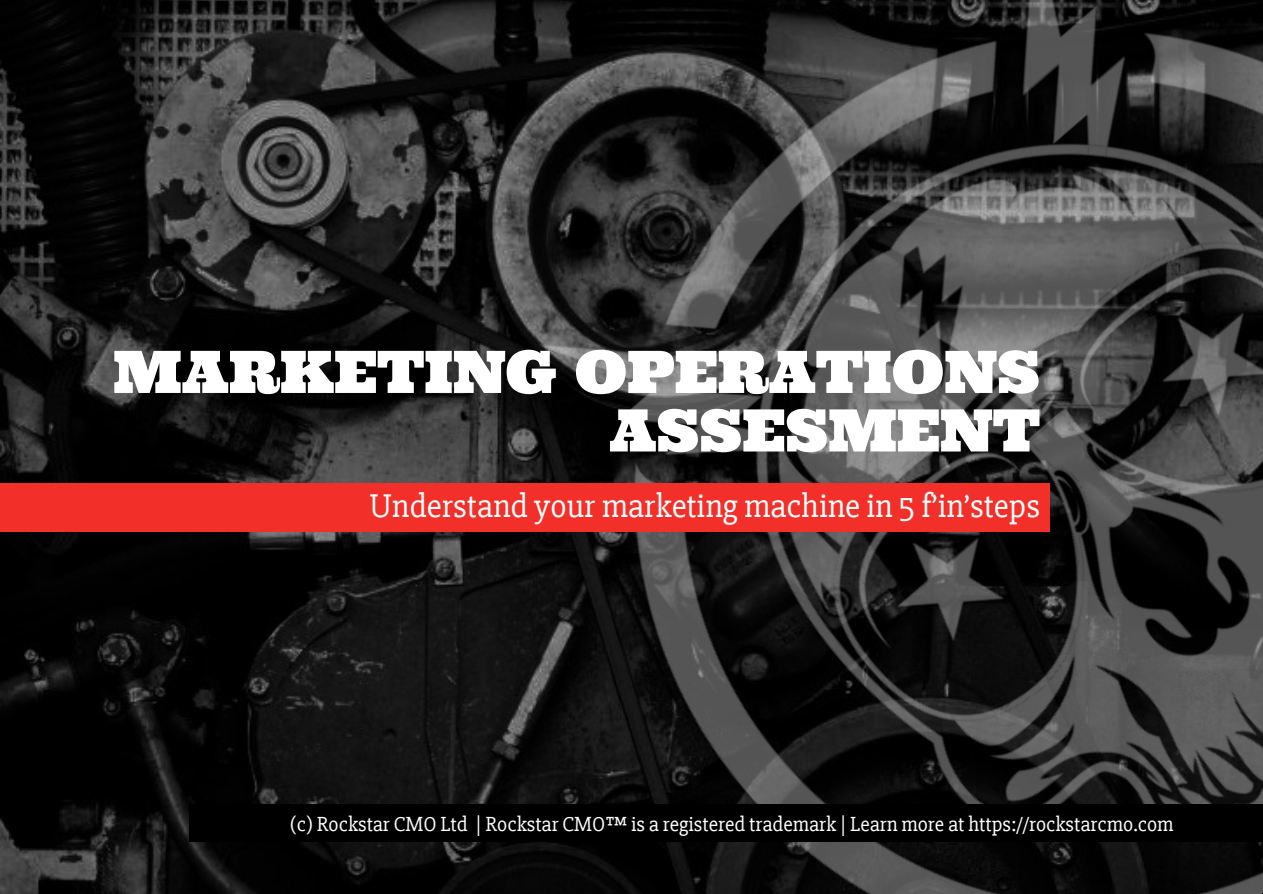
<style>
.page{position:relative;width:1263px;height:894px;background:#fff}
.page>*{position:absolute;margin:0;border:0;box-sizing:border-box;transform-origin:0 0}
.t1{font:58.5px/58.5px "Ultra";color:#fff;text-align:right}
.t2{font:33.75px "Slabo 27 px";color:#fff}
.t3{font:21px "Slabo 27 px";color:#fff}
</style>
<div class="page">
<img style="left:0;top:0;width:326px;height:893px">
<img style="left:326px;top:0;width:937px;height:893px">
<div style="left:0;top:483px;width:1049px;height:48px;background:#f22f29"></div>
<div style="left:189px;top:804px;width:1074px;height:37px;background:#000"></div>
<p class="t1" style="left:113px;top:342px;width:928px">MARKETING OPERATIONS<br>ASSESMENT</p>
<p class="t2" style="left:369px;top:486px;width:672px">Understand your marketing machine in 5 f’in’steps</p>
<h1 class="t3" style="left:290px;top:810px;width:885px">(c) Rockstar CMO Ltd | Rockstar CMO™ is a registered trademark | Learn more at https://rockstarcmo.com</h1>
</div>
